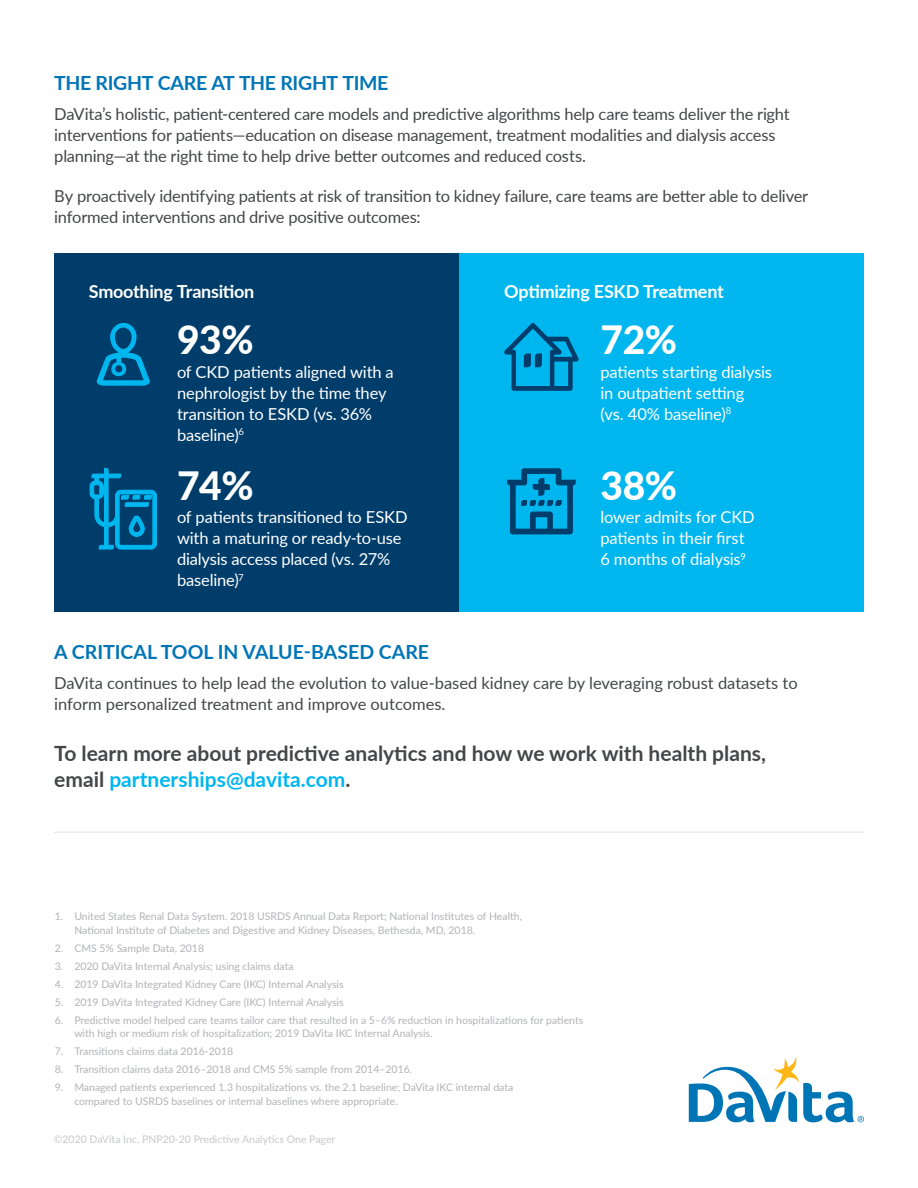
<style>
.page{position:relative;width:918px;height:1188px;background:#fff}
.page>*{position:absolute;margin:0;border:0;box-sizing:border-box;transform-origin:0 0}
.t1{font:800 39px "Lato";letter-spacing:-.01em;color:#fff}
.t2{font:700 21px/25.5px "Lato";color:#454647}
.t3{font:700 19.5px "Lato";letter-spacing:-.005em;color:#0075b6}
.t4{font:700 18px "Lato";letter-spacing:-.02em;color:#fff}
.t5{font:16.5px/21px "Lato";letter-spacing:-.01em;color:#454647}
.t6{font:16.5px/21px "Lato";letter-spacing:-.01em;color:#fff}
.t7{font:10.5px/13.5px "Lato";color:#b2b3b7}
.t8{font:10.5px "Lato";color:#c8c9cb}
.s1{color:#00b6ef}
</style>
<div class="page">
<div style="left:459px;top:253px;width:405px;height:359px;background:#00b6ef"></div>
<div style="left:54px;top:253px;width:405px;height:359px;background:#003d6a"></div>
<svg style="left:507px;top:468px;width:69px;height:66px"></svg>
<svg style="left:504px;top:323px;width:75px;height:68px"></svg>
<svg style="left:90px;top:468px;width:67px;height:81px"></svg>
<svg style="left:96px;top:323px;width:54px;height:63px"></svg>
<hr style="left:54px;top:832px;width:810px;height:1px;background:#e0e1e3">
<svg style="left:689px;top:1057px;width:175px;height:65px"></svg>
<h3 class="t3" style="left:54px;top:68px;width:336px">THE RIGHT CARE AT THE RIGHT TIME</h3>
<p class="t5" style="left:54px;top:102px;width:737px">DaVita’s holistic, patient-centered care models and predictive algorithms help care teams deliver the right interventions for patients—education on disease management, treatment modalities and dialysis access planning—at the right time to help drive better outcomes and reduced costs.</p>
<h3 class="t5" style="left:54px;top:185px;width:756px">By proactively identifying patients at risk of transition to kidney failure, care teams are better able to deliver informed interventions and drive positive outcomes:</h3>
<h3 class="t4" style="left:89px;top:278px;width:167px">Smoothing Transition</h3>
<h3 class="t4" style="left:504px;top:278px;width:221px">Optimizing ESKD Treatment</h3>
<h1 class="t1" style="left:177px;top:311px;width:78px">93%</h1>
<h1 class="t1" style="left:601px;top:311px;width:78px">72%</h1>
<h3 class="t6" style="left:177px;top:361px;width:218px">of CKD patients aligned with a nephrologist by the time they transition to ESKD (vs. 36% baseline)<sup>6</sup></h3>
<h3 class="t6" style="left:601px;top:361px;width:173px">patients starting dialysis in outpatient setting<br>(vs. 40% baseline)<sup>8</sup></h3>
<h1 class="t1" style="left:177px;top:456px;width:78px">74%</h1>
<h1 class="t1" style="left:601px;top:456px;width:78px">38%</h1>
<h3 class="t6" style="left:177px;top:506px;width:232px">of patients transitioned to ESKD with a maturing or ready-to-use dialysis access placed (vs. 27% baseline)<sup>7</sup></h3>
<h3 class="t6" style="left:601px;top:506px;width:156px">lower admits for CKD patients in their first<br>6 months of dialysis<sup>9</sup></h3>
<h3 class="t3" style="left:54px;top:638px;width:376px">A CRITICAL TOOL IN VALUE-BASED CARE</h3>
<h3 class="t5" style="left:54px;top:672px;width:745px">DaVita continues to help lead the evolution to value-based kidney care by leveraging robust datasets to inform personalized treatment and improve outcomes.</h3>
<h2 class="t2" style="left:54px;top:740px;width:713px">To learn more about predictive analytics and how we work with health plans, email <span class="s1">partnerships@davita.com</span>.</h2>
<p class="t7" style="left:74px;top:909px;width:449px;text-indent:-19px">1. United States Renal Data System. 2018 USRDS Annual Data Report; National Institutes of Health,<br>National Institute of Diabetes and Digestive and Kidney Diseases, Bethesda, MD, 2018.</p>
<p class="t7" style="left:55px;top:941px;width:151px">2. CMS 5% Sample Data, 2018</p>
<p class="t7" style="left:55px;top:959px;width:240px">3. 2020 DaVita Internal Analysis; using claims data</p>
<p class="t7" style="left:55px;top:977px;width:290px">4. 2019 DaVita Integrated Kidney Care (IKC) Internal Analysis</p>
<p class="t7" style="left:55px;top:995px;width:290px">5. 2019 DaVita Integrated Kidney Care (IKC) Internal Analysis</p>
<p class="t7" style="left:74px;top:1013px;width:510px;text-indent:-19px">6. Predictive model helped care teams tailor care that resulted in a 5–6% reduction in hospitalizations for patients with high or medium risk of hospitalization; 2019 DaVita IKC Internal Analysis.</p>
<p class="t7" style="left:55px;top:1044px;width:180px">7. Transitions claims data 2016-2018</p>
<p class="t7" style="left:55px;top:1062px;width:359px">8. Transition claims data 2016–2018 and CMS 5% sample from 2014–2016.</p>
<p class="t7" style="left:74px;top:1080px;width:441px;text-indent:-19px">9. Managed patients experienced 1.3 hospitalizations vs. the 2.1 baseline; DaVita IKC internal data compared to USRDS baselines or internal baselines where appropriate.</p>
<p class="t8" style="left:54px;top:1131px;width:283px">©2020 DaVita Inc. PNP20-20 Predictive Analytics One Pager</p>
</div>
